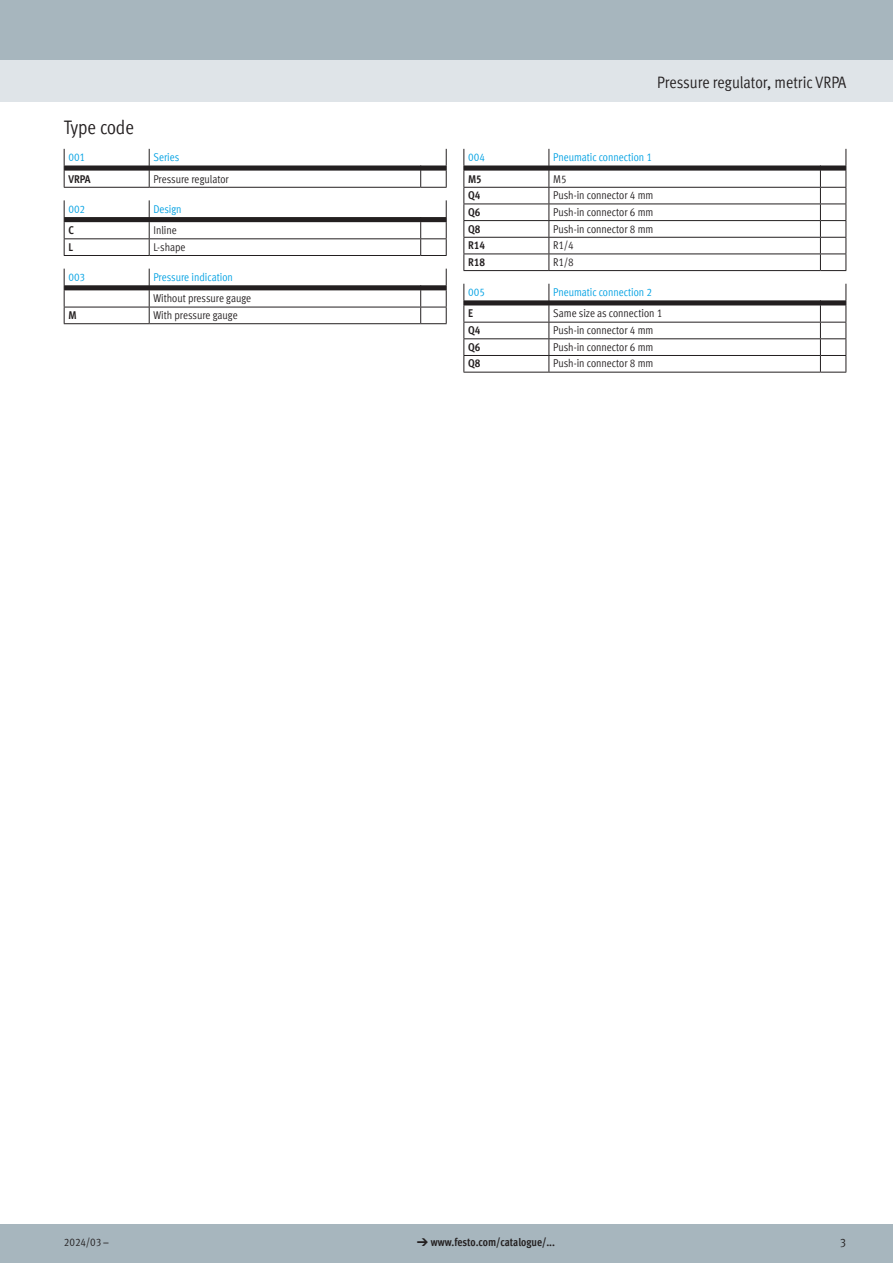
<style>
.page{position:relative;width:893px;height:1263px;background:#fff}
.page>*{position:absolute;margin:0;border:0;box-sizing:border-box;transform-origin:0 0}
.t1{font:condensed 19.5px "Festo";color:#231f20}
.t2{font:condensed 16.5px "Festo";letter-spacing:-.005em;color:#231f20}
.t3{font:condensed 12.75px "Festo";color:#231f20}
.FES_tab_regular{font:condensed 11.25px "Festo";color:#231f20}
.FES_tab_head_2{font:condensed 11.25px "Festo";color:#00a1e3}
.FES_type_code{font:700 condensed 11.25px "Festo";color:#231f20}
.s1{font-family:"Meto Pict 182";font-weight:400;font-stretch:normal}
</style>
<div class="page">
<div style="left:0;top:1225px;width:893px;height:38px;background:#a7b6be"></div>
<div style="left:0;top:60px;width:893px;height:42px;background:#dfe4e8"></div>
<div style="left:0;top:0;width:893px;height:60px;background:#a7b6be"></div>
<svg style="left:64px;top:149px;width:383px;height:39px"></svg>
<svg style="left:64px;top:200px;width:383px;height:56px"></svg>
<svg style="left:64px;top:269px;width:383px;height:55px"></svg>
<svg style="left:463px;top:149px;width:384px;height:122px"></svg>
<svg style="left:463px;top:284px;width:384px;height:89px"></svg>
<h1 class="t1" style="left:64px;top:113px;width:72px">Type code</h1>
<p class="FES_tab_head_2" style="left:68px;top:149px;width:18px">001</p>
<p class="FES_tab_head_2" style="left:153px;top:149px;width:27px">Series</p>
<p class="FES_type_code" style="left:68px;top:170px;width:24px">VRPA</p>
<p class="FES_tab_regular" style="left:153px;top:170px;width:77px">Pressure regulator</p>
<p class="FES_tab_head_2" style="left:68px;top:201px;width:18px">002</p>
<p class="FES_tab_head_2" style="left:153px;top:201px;width:30px">Design</p>
<p class="FES_type_code" style="left:68px;top:222px;width:7px">C</p>
<p class="FES_tab_regular" style="left:153px;top:222px;width:25px">Inline</p>
<p class="FES_type_code" style="left:68px;top:238px;width:6px">L</p>
<p class="FES_tab_regular" style="left:153px;top:239px;width:34px">L-shape</p>
<p class="FES_tab_head_2" style="left:68px;top:269px;width:18px">003</p>
<p class="FES_tab_head_2" style="left:153px;top:269px;width:81px">Pressure indication</p>
<p class="FES_tab_regular" style="left:153px;top:290px;width:99px">Without pressure gauge</p>
<p class="FES_type_code" style="left:68px;top:306px;width:10px">M</p>
<p class="FES_tab_regular" style="left:153px;top:307px;width:86px">With pressure gauge</p>
<h2 class="t2" style="left:657px;top:71px;width:191px">Pressure regulator, metric VRPA</h2>
<p class="FES_tab_head_2" style="left:468px;top:149px;width:18px">004</p>
<p class="FES_tab_head_2" style="left:553px;top:149px;width:101px">Pneumatic connection 1</p>
<p class="FES_type_code" style="left:468px;top:170px;width:15px">M5</p>
<p class="FES_tab_regular" style="left:553px;top:170px;width:15px">M5</p>
<p class="FES_type_code" style="left:468px;top:187px;width:14px">Q4</p>
<p class="FES_tab_regular" style="left:553px;top:187px;width:102px">Push-in connector 4 mm</p>
<p class="FES_type_code" style="left:468px;top:203px;width:14px">Q6</p>
<p class="FES_tab_regular" style="left:553px;top:204px;width:102px">Push-in connector 6 mm</p>
<p class="FES_type_code" style="left:468px;top:220px;width:14px">Q8</p>
<p class="FES_tab_regular" style="left:553px;top:220px;width:102px">Push-in connector 8 mm</p>
<p class="FES_type_code" style="left:468px;top:237px;width:19px">R14</p>
<p class="FES_tab_regular" style="left:553px;top:237px;width:22px">R1/4</p>
<p class="FES_type_code" style="left:468px;top:253px;width:19px">R18</p>
<p class="FES_tab_regular" style="left:553px;top:254px;width:22px">R1/8</p>
<p class="FES_tab_head_2" style="left:468px;top:284px;width:18px">005</p>
<p class="FES_tab_head_2" style="left:553px;top:284px;width:101px">Pneumatic connection 2</p>
<p class="FES_type_code" style="left:468px;top:305px;width:6px">E</p>
<p class="FES_tab_regular" style="left:553px;top:305px;width:111px">Same size as connection 1</p>
<p class="FES_type_code" style="left:468px;top:322px;width:14px">Q4</p>
<p class="FES_tab_regular" style="left:553px;top:322px;width:102px">Push-in connector 4 mm</p>
<p class="FES_type_code" style="left:468px;top:338px;width:14px">Q6</p>
<p class="FES_tab_regular" style="left:553px;top:339px;width:102px">Push-in connector 6 mm</p>
<p class="FES_type_code" style="left:468px;top:355px;width:14px">Q8</p>
<p class="FES_tab_regular" style="left:553px;top:355px;width:102px">Push-in connector 8 mm</p>
<p class="FES_tab_regular" style="left:64px;top:1234px;width:46px">2024/03 –</p>
<p class="FES_type_code" style="left:417px;top:1234px;width:140px"><span class="s1">d</span> www.festo.com/catalogue/...</p>
<p class="t3" style="left:840px;top:1233px;width:8px">3</p>
</div>
